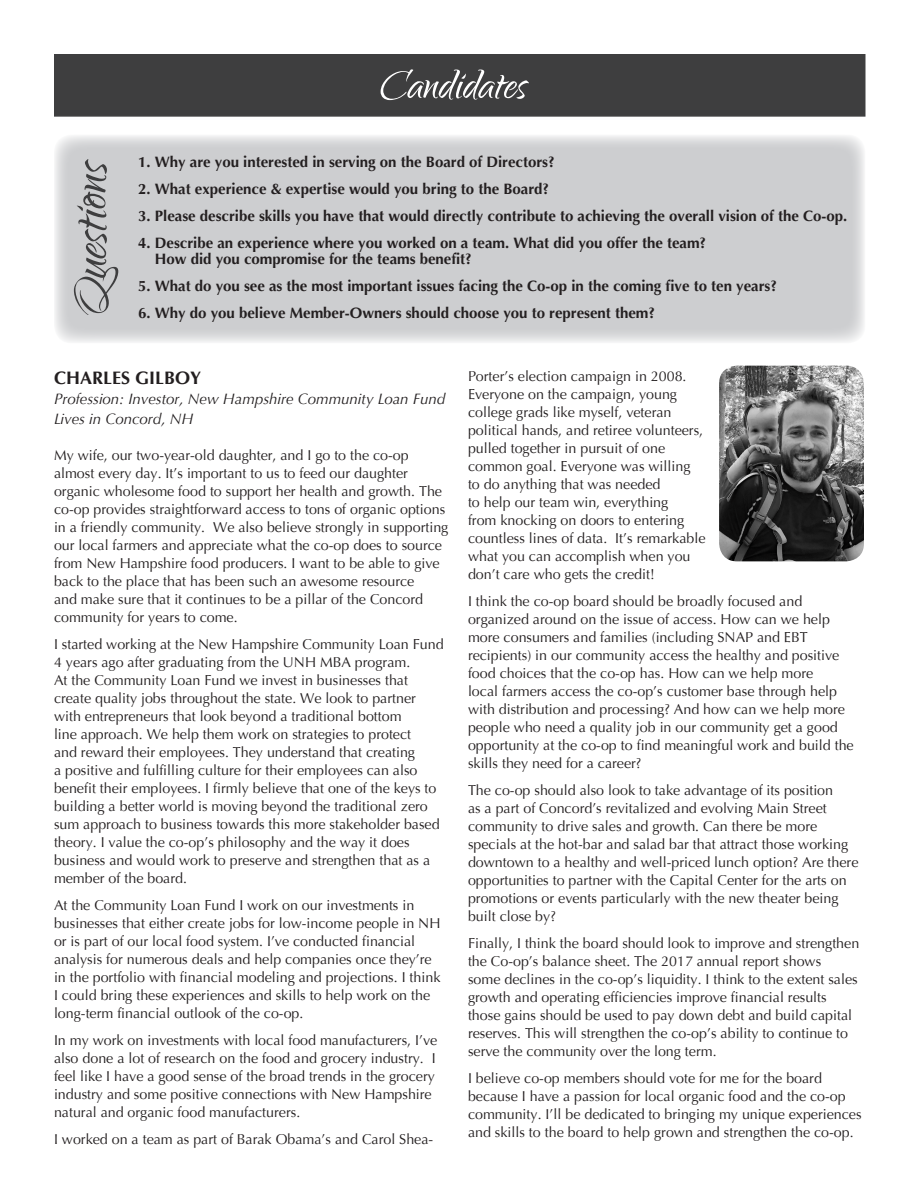
<style>
.page{position:relative;width:918px;height:1188px;background:#fff}
.page>*{position:absolute;margin:0;border:0;box-sizing:border-box;transform-origin:0 0}
.t1{font:64.5px "Qwigley";color:#3e3e3f}
.t2{font:54px "Qwigley";color:#fff}
.t3{font:700 18px "Optima";color:#231f20}
.t4{font:700 15px "Optima";color:#231f20}
.t5{font:italic 15px "Optima";color:#231f20}
.t6{font:14.25px/18px "Optima";color:#231f20}
</style>
<div class="page">
<div style="left:54px;top:54px;width:812px;height:63px;background:#3e3e3f;border:2px solid #3e3e3f"></div>
<div style="left:54px;top:134px;width:812px;height:209px;background:#cdced0;border-radius:18px"></div>
<img style="left:719px;top:366px;width:145px;height:195px">
<p class="t2" style="left:379px;top:56px;width:150px">Candidates</p>
<p class="t1" style="left:55px;top:317px;width:159px;rotate:-90deg">Questions</p>
<p class="t4" style="left:138px;top:153px;width:418px">1. Why are you interested in serving on the Board of Directors?</p>
<p class="t4" style="left:138px;top:180px;width:412px">2. What experience &amp; expertise would you bring to the Board?</p>
<p class="t4" style="left:138px;top:207px;width:711px">3. Please describe skills you have that would directly contribute to achieving the overall vision of the Co-op.</p>
<p class="t4" style="left:138px;top:234px;width:569px">4. Describe an experience where you worked on a team. What did you offer the team?</p>
<p class="t4" style="left:155px;top:251px;width:319px">How did you compromise for the teams benefit?</p>
<p class="t4" style="left:138px;top:278px;width:640px">5. What do you see as the most important issues facing the Co-op in the coming five to ten years?</p>
<p class="t4" style="left:138px;top:305px;width:518px">6. Why do you believe Member-Owners should choose you to represent them?</p>
<p class="t3" style="left:54px;top:367px;width:149px">CHARLES GILBOY</p>
<p class="t5" style="left:54px;top:390px;width:393px">Profession: Investor, New Hampshire Community Loan Fund</p>
<p class="t5" style="left:54px;top:410px;width:141px">Lives in Concord, NH</p>
<p class="t6" style="left:54px;top:447px;width:396px">My wife, our two-year-old daughter, and I go to the co-op almost every day. It’s important to us to feed our daughter organic wholesome food to support her health and growth. The co-op provides straightforward access to tons of organic options in a friendly community. We also believe strongly in supporting our local farmers and appreciate what the co-op does to source from New Hampshire food producers. I want to be able to give back to the place that has been such an awesome resource<br>and make sure that it continues to be a pillar of the Concord community for years to come.</p>
<p class="t6" style="left:54px;top:636px;width:391px">I started working at the New Hampshire Community Loan Fund 4 years ago after graduating from the UNH MBA program.<br>At the Community Loan Fund we invest in businesses that create quality jobs throughout the state. We look to partner with entrepreneurs that look beyond a traditional bottom<br>line approach. We help them work on strategies to protect<br>and reward their employees. They understand that creating<br>a positive and fulfilling culture for their employees can also benefit their employees. I firmly believe that one of the keys to building a better world is moving beyond the traditional zero sum approach to business towards this more stakeholder based theory. I value the co-op’s philosophy and the way it does business and would work to preserve and strengthen that as a member of the board.</p>
<p class="t6" style="left:54px;top:897px;width:388px">At the Community Loan Fund I work on our investments in businesses that either create jobs for low-income people in NH or is part of our local food system. I’ve conducted financial analysis for numerous deals and help companies once they’re in the portfolio with financial modeling and projections. I think I could bring these experiences and skills to help work on the long-term financial outlook of the co-op.</p>
<p class="t6" style="left:54px;top:1032px;width:385px">In my work on investments with local food manufacturers, I’ve also done a lot of research on the food and grocery industry. I feel like I have a good sense of the broad trends in the grocery industry and some positive connections with New Hampshire natural and organic food manufacturers.</p>
<p class="t6" style="left:54px;top:1131px;width:381px">I worked on a team as part of Barak Obama’s and Carol Shea-</p>
<p class="t6" style="left:468px;top:367px;width:239px">Porter’s election campaign in 2008.<br>Everyone on the campaign, young college grads like myself, veteran political hands, and retiree volunteers, pulled together in pursuit of one common goal. Everyone was willing to do anything that was needed<br>to help our team win, everything<br>from knocking on doors to entering countless lines of data. It’s remarkable what you can accomplish when you don’t care who gets the credit!</p>
<p class="t6" style="left:468px;top:592px;width:387px">I think the co-op board should be broadly focused and organized around on the issue of access. How can we help more consumers and families (including SNAP and EBT recipients) in our community access the healthy and positive food choices that the co-op has. How can we help more<br>local farmers access the co-op’s customer base through help with distribution and processing? And how can we help more people who need a quality job in our community get a good opportunity at the co-op to find meaningful work and build the skills they need for a career?</p>
<p class="t6" style="left:468px;top:781px;width:392px">The co-op should also look to take advantage of its position<br>as a part of Concord’s revitalized and evolving Main Street community to drive sales and growth. Can there be more specials at the hot-bar and salad bar that attract those working downtown to a healthy and well-priced lunch option? Are there opportunities to partner with the Capital Center for the arts on promotions or events particularly with the new theater being built close by?</p>
<p class="t6" style="left:468px;top:934px;width:393px">Finally, I think the board should look to improve and strengthen the Co-op’s balance sheet. The 2017 annual report shows<br>some declines in the co-op’s liquidity. I think to the extent sales growth and operating efficiencies improve financial results those gains should be used to pay down debt and build capital reserves. This will strengthen the co-op’s ability to continue to serve the community over the long term.</p>
<p class="t6" style="left:468px;top:1069px;width:395px">I believe co-op members should vote for me for the board because I have a passion for local organic food and the co-op community. I’ll be dedicated to bringing my unique experiences and skills to the board to help grown and strengthen the co-op.</p>
</div>
